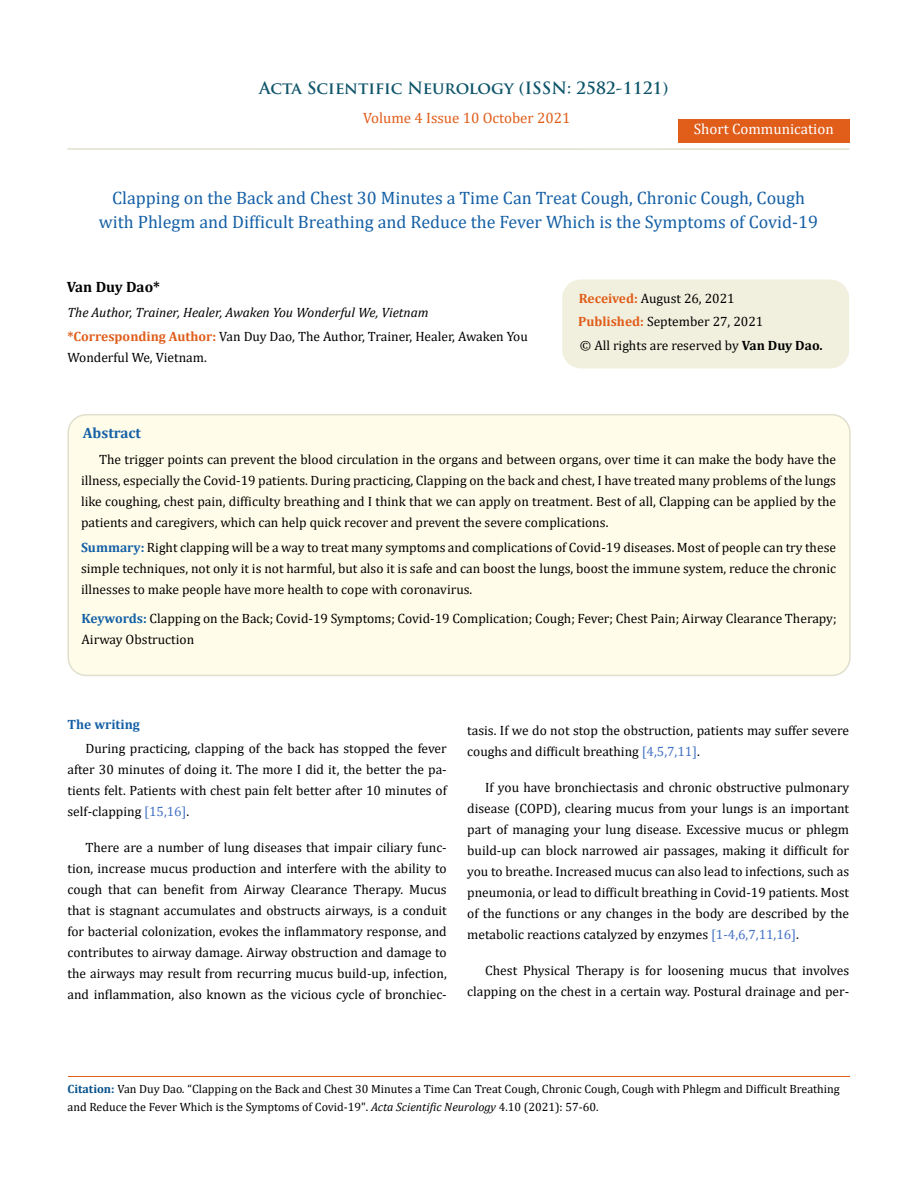
<style>
.page{position:relative;width:917px;height:1188px;background:#fff}
.page>*{position:absolute;margin:0;border:0;box-sizing:border-box;transform-origin:0 0}
.t1{font:18px/24px "Cambria";color:#1560a6;text-align:center}
.t2{font:700 16.5px "Trajan Pro";color:#0e546a}
.t3{font:15px "Cambria";color:#e05d1a}
.t4{font:15px "Cambria";color:#fff}
.t5{font:700 15px "Cambria";color:#000}
.t6{font:700 15px "Cambria";color:#1560a6}
.t7{font:13.5px/21px "Cambria";color:#000;text-align:justify}
.t8{font:italic 13.5px/23.1px "Cambria";color:#000}
.t9{font:700 13.5px "Cambria";color:#1560a6}
.t10{font:12px/18px "Cambria";color:#000}
.s1{font-weight:700;font-style:normal;color:#e05d1a}
.s2{font-style:normal}
.s3{font-weight:700;color:#e05d1a}
.s4{font-weight:700}
.s5{font-weight:700;color:#1560a6}
.s6{color:#4472c4}
.s7{font-weight:700;color:#035089}
.s8{font-style:italic}
</style>
<div class="page">
<div style="left:678px;top:119px;width:171px;height:23px;background:#e05d1a"></div>
<div style="left:563px;top:280px;width:285px;height:88px;background:#f1f0de;border-radius:18px"></div>
<div style="left:562px;top:280px;width:287px;height:88px;border:2px solid #f1f0de;border-radius:18px"></div>
<div style="left:68px;top:415px;width:781px;height:260px;background:#fffde9;border-radius:18px"></div>
<div style="left:67px;top:414px;width:783px;height:262px;border:2px solid #e0dfcd;border-radius:18px"></div>
<hr style="left:68px;top:1076px;width:781px;height:1px;background:#e05d1a">
<hr style="left:67px;top:148px;width:782px;height:2px;background:#e0dfcd">
<p class="t2" style="left:259px;top:77px;width:411px">Acta Scientific Neurology (ISSN: 2582-1121)</p>
<p class="t3" style="left:363px;top:109px;width:209px">Volume 4 Issue 10 October 2021</p>
<p class="t4" style="left:693px;top:120px;width:141px">Short Communication</p>
<h1 class="t1" style="left:99px;top:186px;width:720px">Clapping on the Back and Chest 30 Minutes a Time Can Treat Cough, Chronic Cough, Cough with Phlegm and Difficult Breathing and Reduce the Fever Which is the Symptoms of Covid-19</h1>
<p class="t5" style="left:67px;top:276px;width:95px">Van Duy Dao*</p>
<p class="t8" style="left:67px;top:301px;width:462px">The Author, Trainer, Healer, Awaken You Wonderful We, Vietnam <span class="s1">*Corresponding Author:</span> <span class="s2">Van Duy Dao, The Author, Trainer, Healer, Awaken You</span></p>
<p class="t7" style="left:67px;top:346px;width:141px">Wonderful We, Vietnam.</p>
<p class="t7" style="left:578px;top:287px;width:246px;line-height:23.1px;text-align:left"><span class="s3">Received:</span> August 26, 2021<br><span class="s3">Published:</span> September 27, 2021<br>© All rights are reserved by <span class="s4">Van Duy Dao.</span></p>
<p class="t6" style="left:83px;top:422px;width:60px">Abstract</p>
<p class="t7" style="left:81px;top:448px;width:756px;text-indent:18px">The trigger points can prevent the blood circulation in the organs and between organs, over time it can make the body have the illness, especially the Covid-19 patients. During practicing, Clapping on the back and chest, I have treated many problems of the lungs like coughing, chest pain, difficulty breathing and I think that we can apply on treatment. Best of all, Clapping can be applied by the patients and caregivers, which can help quick recover and prevent the severe complications.</p>
<p class="t7" style="left:81px;top:537px;width:756px"><span class="s5">Summary:</span> Right clapping will be a way to treat many symptoms and complications of Covid-19 diseases. Most of people can try these simple techniques, not only it is not harmful, but also it is safe and can boost the lungs, boost the immune system, reduce the chronic illnesses to make people have more health to cope with coronavirus.</p>
<p class="t7" style="left:82px;top:608px;width:756px"><span class="s5">Keywords:</span> Clapping on the Back; Covid-19 Symptoms; Covid-19 Complication; Cough; Fever; Chest Pain; Airway Clearance Therapy;<br>Airway Obstruction</p>
<p class="t9" style="left:67px;top:715px;width:74px">The writing</p>
<p class="t7" style="left:67px;top:738px;width:381px;text-indent:18px">During practicing, clapping of the back has stopped the fever after 30 minutes of doing it. The more I did it, the better the pa&shy;tients felt. Patients with chest pain felt better after 10 minutes of self-clapping <span class="s6">[15,16]</span>.</p>
<p class="t7" style="left:67px;top:837px;width:381px;text-indent:18px">There are a number of lung diseases that impair ciliary func&shy;tion, increase mucus production and interfere with the ability to cough that can benefit from Airway Clearance Therapy. Mucus that is stagnant accumulates and obstructs airways, is a conduit for bacterial colonization, evokes the inflammatory response, and contributes to airway damage. Airway obstruction and damage to the airways may result from recurring mucus build-up, infection, and inflammation, also known as the vicious cycle of bronchiec-</p>
<p class="t7" style="left:467px;top:720px;width:383px">tasis. If we do not stop the obstruction, patients may suffer severe coughs and difficult breathing <span class="s6">[4,5,7,11]</span>.</p>
<p class="t7" style="left:467px;top:777px;width:383px;text-indent:18px">If you have bronchiectasis and chronic obstructive pulmonary disease (COPD), clearing mucus from your lungs is an important part of managing your lung disease. Excessive mucus or phlegm build-up can block narrowed air passages, making it difficult for you to breathe. Increased mucus can also lead to infections, such as pneumonia, or lead to difficult breathing in Covid-19 patients. Most of the functions or any changes in the body are described by the metabolic reactions catalyzed by enzymes <span class="s6">[1-4,6,7,11,16]</span>.</p>
<p class="t7" style="left:467px;top:960px;width:383px;text-align:right">Chest Physical Therapy is for loosening mucus that involves clapping on the chest in a certain way. Postural drainage and per-</p>
<p class="t10" style="left:68px;top:1080px;width:773px"><span class="s7">Citation:</span> Van Duy Dao<span class="s8">.</span> “Clapping on the Back and Chest 30 Minutes a Time Can Treat Cough, Chronic Cough, Cough with Phlegm and Difficult Breathing and Reduce the Fever Which is the Symptoms of Covid-19". <span class="s8">Acta Scientific Neurology</span> 4.10 (2021): 57-60.</p>
</div>
